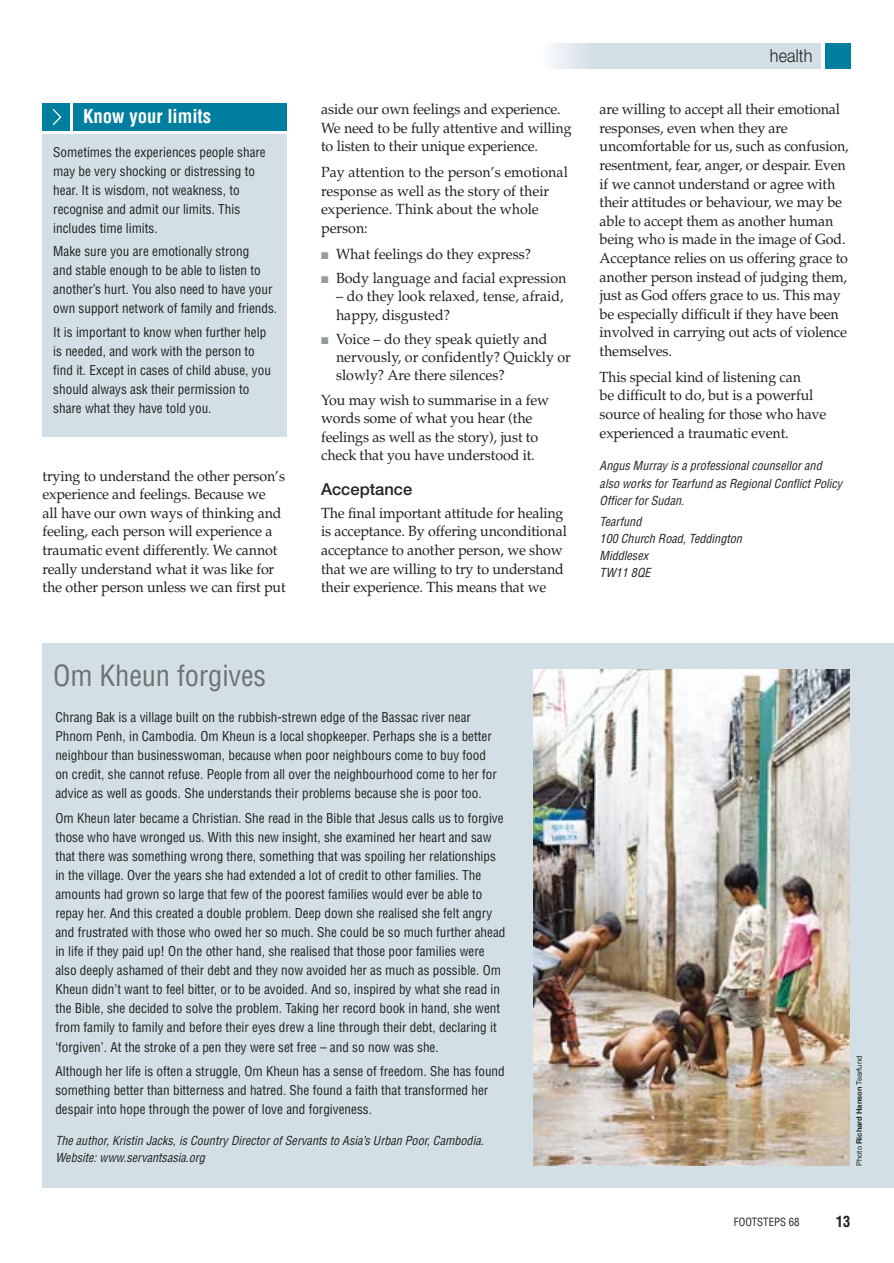
<style>
.page{position:relative;width:894px;height:1263px;background:#fff}
.page>*{position:absolute;margin:0;border:0;box-sizing:border-box;transform-origin:0 0}
.t1{font:condensed 28.5px "Helvetica";letter-spacing:-.005em;color:#6c7372}
.t2{font:700 condensed 18.75px "Helvetica";color:#fff}
.t3{font:300 18px "Helvetica Neue";letter-spacing:.005em;color:#20231e;scale:.9 1}
.t4{font:500 16.5px "Helvetica Neue";color:#20231e}
.t5{font:700 condensed 15px "Helvetica";color:#20231e}
.t6{font:14.7px/18.6px "Palatino";letter-spacing:-.01em;color:#20231e}
.t7{font:condensed 13.2px/19px "Helvetica";color:#20231e}
.t8{font:italic condensed 12.15px/17.1px "Helvetica";color:#20231e}
.t9{font:condensed 11.1px "Helvetica";color:#20231e}
.t10{font:7.5px "Helvetica Neue";color:#20231e}
.s1{color:#949c9d}
.s2{font-weight:700}
</style>
<div class="page">
<div style="left:43px;top:643px;width:851px;height:544px;background:#d3dfe6"></div>
<img style="left:533px;top:669px;width:317px;height:496px">
<div style="left:43px;top:107px;width:244px;height:330px;background:#d3dfe6"></div>
<div style="left:43px;top:103px;width:27px;height:28px;background:#007e9f"></div>
<div style="left:70px;top:103px;width:217px;height:28px;background:#007e9f"></div>
<svg style="left:52px;top:109px;width:10px;height:17px"></svg>
<hr style="left:70px;top:103px;width:2px;height:28px;background:#fff">
<hr style="left:43px;top:131px;width:244px;height:2px;background:#fff">
<div style="left:825px;top:43px;width:26px;height:26px;background:#007e9f"></div>
<div style="left:591px;top:43px;width:230px;height:26px;background:#d3dfe6"></div>
<div style="left:540px;top:43px;width:51px;height:26px;background:linear-gradient(to right,#feffff,#d4dfe6)"></div>
<h2 class="t2" style="left:83px;top:109px;width:130px">Know your limits</h2>
<p class="t7" style="left:53px;top:143px;width:214px">Sometimes the experiences people share may be very shocking or distressing to hear. It is wisdom, not weakness, to recognise and admit our limits. This includes time limits.</p>
<p class="t7" style="left:53px;top:243px;width:225px">Make sure you are emotionally strong<br>and stable enough to be able to listen to another’s hurt. You also need to have your own support network of family and friends.</p>
<p class="t7" style="left:53px;top:323px;width:219px">It is important to know when further help is needed, and work with the person to find it. Except in cases of child abuse, you should always ask their permission to share what they have told you.</p>
<p class="t6" style="left:43px;top:468px;width:245px">trying to understand the other person’s experience and feelings. Because we<br>all have our own ways of thinking and feeling, each person will experience a traumatic event differently. We cannot really understand what it was like for the other person unless we can first put</p>
<p class="t6" style="left:321px;top:102px;width:252px">aside our own feelings and experience.<br>We need to be fully attentive and willing to listen to their unique experience.</p>
<p class="t6" style="left:321px;top:165px;width:248px">Pay attention to the person’s emotional response as well as the story of their experience. Think about the whole person:</p>
<p class="t6" style="left:321px;top:246px;width:212px"><span class="s1">■</span> What feelings do they express?</p>
<p class="t6" style="left:321px;top:270px;width:247px"><span class="s1">■</span> Body language and facial expression</p>
<p class="t6" style="left:336px;top:289px;width:229px">– do they look relaxed, tense, afraid, happy, disgusted?</p>
<p class="t6" style="left:336px;top:331px;width:236px;text-indent:-15px"><span class="s1">■</span> Voice – do they speak quietly and nervously, or confidently? Quickly or slowly? Are there silences?</p>
<p class="t6" style="left:321px;top:392px;width:229px">You may wish to summarise in a few words some of what you hear (the feelings as well as the story), just to check that you have understood it.</p>
<p class="t4" style="left:321px;top:483px;width:93px">Acceptance</p>
<p class="t6" style="left:321px;top:505px;width:247px">The final important attitude for healing is acceptance. By offering unconditional acceptance to another person, we show that we are willing to try to understand their experience. This means that we</p>
<h1 class="t1" style="left:53px;top:665px;width:215px">Om Kheun forgives</h1>
<p class="t7" style="left:55px;top:709px;width:443px">Chrang Bak is a village built on the rubbish-strewn edge of the Bassac river near Phnom Penh, in Cambodia. Om Kheun is a local shopkeeper. Perhaps she is a better neighbour than businesswoman, because when poor neighbours come to buy food on credit, she cannot refuse. People from all over the neighbourhood come to her for advice as well as goods. She understands their problems because she is poor too.</p>
<p class="t7" style="left:55px;top:810px;width:452px">Om Kheun later became a Christian. She read in the Bible that Jesus calls us to forgive those who have wronged us. With this new insight, she examined her heart and saw that there was something wrong there, something that was spoiling her relationships in the village. Over the years she had extended a lot of credit to other families. The amounts had grown so large that few of the poorest families would ever be able to repay her. And this created a double problem. Deep down she realised she felt angry and frustrated with those who owed her so much. She could be so much further ahead in life if they paid up! On the other hand, she realised that those poor families were also deeply ashamed of their debt and they now avoided her as much as possible. Om Kheun didn’t want to feel bitter, or to be avoided. And so, inspired by what she read in the Bible, she decided to solve the problem. Taking her record book in hand, she went from family to family and before their eyes drew a line through their debt, declaring it ‘forgiven’. At the stroke of a pen they were set free – and so now was she.</p>
<p class="t7" style="left:55px;top:1063px;width:451px">Although her life is often a struggle, Om Kheun has a sense of freedom. She has found something better than bitterness and hatred. She found a faith that transformed her despair into hope through the power of love and forgiveness.</p>
<p class="t8" style="left:55px;top:1133px;width:430px">The author, Kristin Jacks, is Country Director of Servants to Asia’s Urban Poor, Cambodia.<br>Website: www.servantsasia.org</p>
<h3 class="t3" style="left:770px;top:49px;width:49px">health</h3>
<p class="t6" style="left:600px;top:102px;width:251px">are willing to accept all their emotional responses, even when they are uncomfor table for us, such as confusion, resentment, fear, anger, or despair. Even if we cannot understand or agree with their attitudes or behaviour, we may be able to accept them as another human being who is made in the image of God.<br>Acceptance relies on us offering grace to another person instead of judging them, just as God offers grace to us. This may be especially difficult if they have been involved in carrying out acts of violence themselves.</p>
<p class="t6" style="left:600px;top:369px;width:228px">This special kind of listening can<br>be difficult to do, but is a powerful source of healing for those who have experienced a traumatic event.</p>
<p class="t8" style="left:600px;top:458px;width:244px">Angus Murray is a professional counsellor and also works for Tearfund as Regional Conflict Policy<br>Officer for Sudan.</p>
<p class="t8" style="left:600px;top:514px;width:144px">Tearfund<br>100 Church Road, Teddington<br>Middlesex<br>TW11 8QE</p>
<p class="t10" style="left:857px;top:1166px;width:112px;rotate:-90deg">Photo <span class="s2">Richard Hanson</span> Tearfund</p>
<p class="t9" style="left:734px;top:1217px;width:67px">FOOTSTEPS 68</p>
<p class="t5" style="left:836px;top:1216px;width:16px">13</p>
</div>
